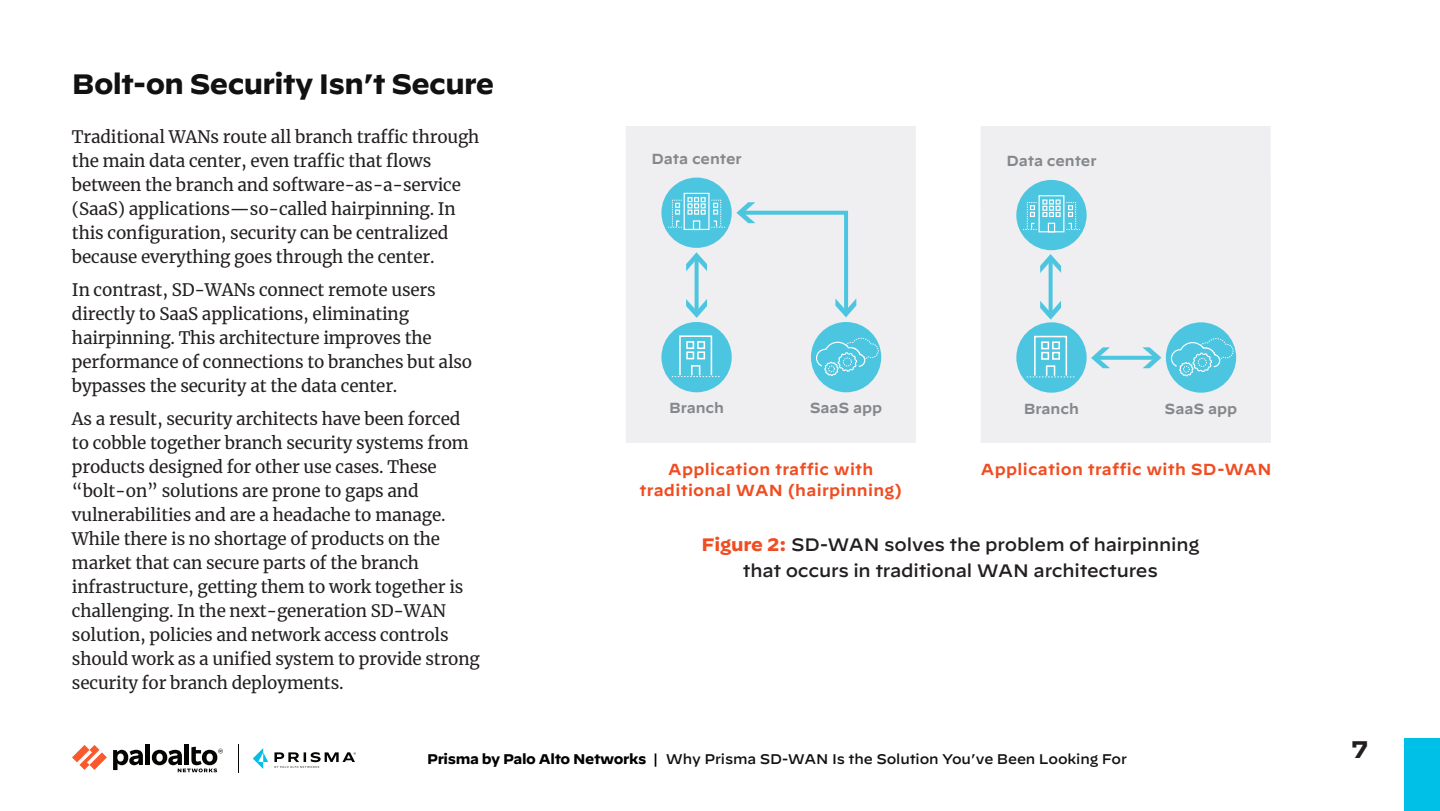
<style>
.page{position:relative;width:1440px;height:811px;background:#fff}
.page>*{position:absolute;margin:0;border:0;box-sizing:border-box;transform-origin:0 0}
.t1{font:700 28px "Decimal";letter-spacing:-.025em;color:#111112}
.t2{font:700 24px "Decimal";color:#231f20}
.t3{font:500 18px/26px "Decimal";letter-spacing:-.01em;color:#231f20;text-align:center}
.t4{font:17px/24px "Merriweather";letter-spacing:-.01em;color:#231f20}
.t5{font:600 16px/21px "Decimal";letter-spacing:.02em;color:#f04d22;text-align:center}
.t6{font:600 14.6px "Decimal";color:#85888a}
.t7{font:500 14px "Decimal";letter-spacing:-.01em;color:#111112}
.s1{font-weight:700;color:#f04d22}
.s2{font-weight:700;color:#000}
.s3{color:#000}
</style>
<div class="page">
<svg style="left:72px;top:745px;width:35px;height:25px"></svg>
<div style="left:145px;top:744px;width:5px;height:21px;background:#040503"></div>
<svg style="left:113px;top:750px;width:30px;height:20px"></svg>
<div style="left:184px;top:744px;width:5px;height:21px;background:#040503"></div>
<svg style="left:152px;top:746px;width:71px;height:26px"></svg>
<svg style="left:238px;top:744px;width:1px;height:29px"></svg>
<svg style="left:253px;top:748px;width:15px;height:21px"></svg>
<svg style="left:274px;top:752px;width:82px;height:16px"></svg>
<div style="left:1404px;top:739px;width:36px;height:72px;background:#00c0e8"></div>
<div style="left:626px;top:126px;width:290px;height:317px;background:#efeef0"></div>
<div style="left:661px;top:322px;width:71px;height:70px;background:#4cc6e0;border-radius:50%"></div>
<div style="left:661px;top:177px;width:71px;height:71px;background:#4cc6e0;border-radius:50%"></div>
<div style="left:811px;top:322px;width:70px;height:70px;background:#4cc6e0;border-radius:50%"></div>
<svg style="left:695px;top:271px;width:4px;height:28px"></svg>
<svg style="left:815px;top:338px;width:64px;height:38px"></svg>
<div style="left:684px;top:193px;width:26px;height:37px;border:1px solid #fff"></div>
<div style="left:693px;top:220px;width:7px;height:10px;border:1px solid #fff"></div>
<svg style="left:668px;top:197px;width:38px;height:31px"></svg>
<svg style="left:712px;top:200px;width:13px;height:28px"></svg>
<div style="left:679px;top:335px;width:33px;height:41px;border:2px solid #fff"></div>
<div style="left:691px;top:365px;width:9px;height:11px;border:2px solid #fff"></div>
<div style="left:686px;top:341px;width:8px;height:8px;border:2px solid #fff"></div>
<div style="left:697px;top:341px;width:8px;height:8px;border:2px solid #fff"></div>
<div style="left:686px;top:351px;width:8px;height:8px;border:2px solid #fff"></div>
<div style="left:697px;top:351px;width:8px;height:8px;border:2px solid #fff"></div>
<svg style="left:672px;top:376px;width:47px;height:1px"></svg>
<div style="left:981px;top:126px;width:290px;height:317px;background:#efeef0"></div>
<div style="left:1016px;top:322px;width:71px;height:71px;background:#4cc6e0;border-radius:50%"></div>
<div style="left:1016px;top:180px;width:71px;height:70px;background:#4cc6e0;border-radius:50%"></div>
<div style="left:1166px;top:322px;width:70px;height:71px;background:#4cc6e0;border-radius:50%"></div>
<svg style="left:1170px;top:338px;width:64px;height:39px"></svg>
<div style="left:1039px;top:195px;width:25px;height:37px;border:1px solid #fff"></div>
<div style="left:1048px;top:223px;width:7px;height:9px;border:1px solid #fff"></div>
<svg style="left:1023px;top:199px;width:38px;height:31px"></svg>
<svg style="left:1067px;top:202px;width:13px;height:28px"></svg>
<div style="left:1034px;top:336px;width:33px;height:40px;border:2px solid #fff"></div>
<div style="left:1046px;top:365px;width:9px;height:11px;border:2px solid #fff"></div>
<div style="left:1041px;top:341px;width:8px;height:8px;border:2px solid #fff"></div>
<div style="left:1052px;top:341px;width:8px;height:8px;border:2px solid #fff"></div>
<div style="left:1041px;top:352px;width:8px;height:8px;border:2px solid #fff"></div>
<div style="left:1052px;top:352px;width:8px;height:8px;border:2px solid #fff"></div>
<svg style="left:1027px;top:376px;width:47px;height:1px"></svg>
<svg style="left:686px;top:299px;width:21px;height:19px"></svg>
<svg style="left:686px;top:252px;width:21px;height:19px"></svg>
<svg style="left:736px;top:202px;width:120px;height:115px"></svg>
<svg style="left:1049px;top:273px;width:4px;height:28px"></svg>
<svg style="left:1040px;top:301px;width:21px;height:19px"></svg>
<svg style="left:1040px;top:254px;width:21px;height:19px"></svg>
<svg style="left:1110px;top:356px;width:32px;height:4px"></svg>
<svg style="left:1142px;top:347px;width:19px;height:21px"></svg>
<svg style="left:1091px;top:347px;width:19px;height:21px"></svg>
<p class="t1" style="left:72px;top:68px;width:424px">Bolt-on Security Isn’t Secure</p>
<p class="t4" style="left:72px;top:124px;width:409px">Traditional WANs route all branch traffic through the main data center, even traffic that flows between the branch and software-as-a-service (SaaS) applications—so-called hairpinning. In this configuration, security can be centralized because everything goes through the center.</p>
<p class="t4" style="left:72px;top:277px;width:402px">In contrast, SD-WANs connect remote users directly to SaaS applications, eliminating hairpinning. This architecture improves the performance of connections to branches but also bypasses the security at the data center.</p>
<p class="t4" style="left:72px;top:406px;width:409px">As a result, security architects have been forced to cobble together branch security systems from products designed for other use cases. These “bolt-on” solutions are prone to gaps and vulnerabilities and are a headache to manage.<br>While there is no shortage of products on the market that can secure parts of the branch infrastructure, getting them to work together is challenging. In the next-generation SD-WAN solution, policies and network access controls should work as a unified system to provide strong security for branch deployments.</p>
<p class="t6" style="left:652px;top:145px;width:92px">Data center</p>
<p class="t6" style="left:1006px;top:148px;width:92px">Data center</p>
<p class="t6" style="left:669px;top:394px;width:57px">Branch</p>
<p class="t6" style="left:810px;top:394px;width:74px">SaaS app</p>
<p class="t6" style="left:1024px;top:395px;width:57px">Branch</p>
<p class="t6" style="left:1165px;top:395px;width:74px">SaaS app</p>
<p class="t5" style="left:640px;top:457px;width:264px">Application traffic with traditional WAN (hairpinning)</p>
<p class="t5" style="left:981px;top:457px;width:292px">Application traffic with SD-WAN</p>
<p class="t3" style="left:701px;top:529px;width:500px"><span class="s1">Figure 2:</span> SD-WAN solves the problem of hairpinning that occurs in traditional WAN architectures</p>
<p class="t7" style="left:427px;top:746px;width:701px"><span class="s2">Prisma by Palo Alto Networks</span> <span class="s3">|</span> Why Prisma SD-WAN Is the Solution You’ve Been Looking For</p>
<h2 class="t2" style="left:1351px;top:736px;width:18px">7</h2>
</div>
